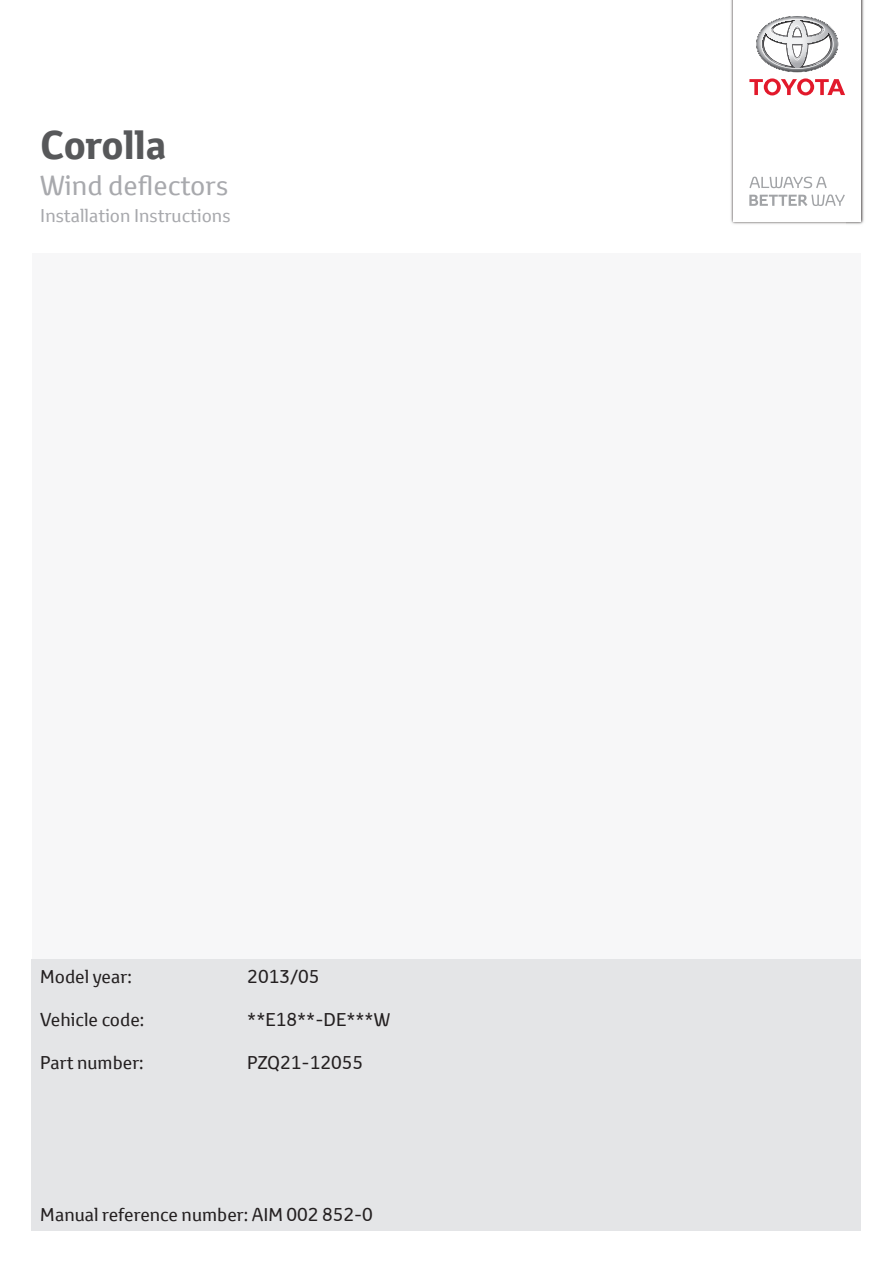
<style>
.page{position:relative;width:893px;height:1263px;background:#fff}
.page>*{position:absolute;margin:0;border:0;box-sizing:border-box;transform-origin:0 0}
.t1{font:700 39px "Toyota Text";color:#57585a}
.t2{font:27px "Toyota Text";color:#a8a9ad}
.t3{font:18px "Toyota Text";color:#231f20}
.t4{font:18px "Toyota Text";color:#a8a9ad}
</style>
<div class="page">
<img style="left:731px;top:0;width:133px;height:225px">
<div style="left:733px;top:0;width:128px;height:222px;background:#fff"></div>
<svg style="left:749px;top:78px;width:96px;height:17px"></svg>
<svg style="left:756px;top:16px;width:82px;height:56px"></svg>
<svg style="left:749px;top:177px;width:78px;height:11px"></svg>
<svg style="left:749px;top:194px;width:96px;height:12px"></svg>
<div style="left:32px;top:959px;width:829px;height:272px;background:#e4e5e7"></div>
<div style="left:33px;top:253px;width:828px;height:706px;background:#f7f7f8"></div>
<h1 class="t1" style="left:40px;top:119px;width:127px">Corolla</h1>
<h2 class="t2" style="left:40px;top:167px;width:189px">Wind deflectors</h2>
<p class="t4" style="left:40px;top:203px;width:192px">Installation Instructions</p>
<p class="t3" style="left:40px;top:964px;width:93px">Model year:</p>
<p class="t3" style="left:247px;top:964px;width:74px">2013/05</p>
<p class="t3" style="left:40px;top:1008px;width:106px">Vehicle code:</p>
<p class="t3" style="left:247px;top:1008px;width:144px">**E18**-DE***W</p>
<p class="t3" style="left:40px;top:1051px;width:105px">Part number:</p>
<p class="t3" style="left:247px;top:1051px;width:117px">PZQ21-12055</p>
<p class="t3" style="left:40px;top:1202px;width:334px">Manual reference number: AIM 002 852-0</p>
</div>
